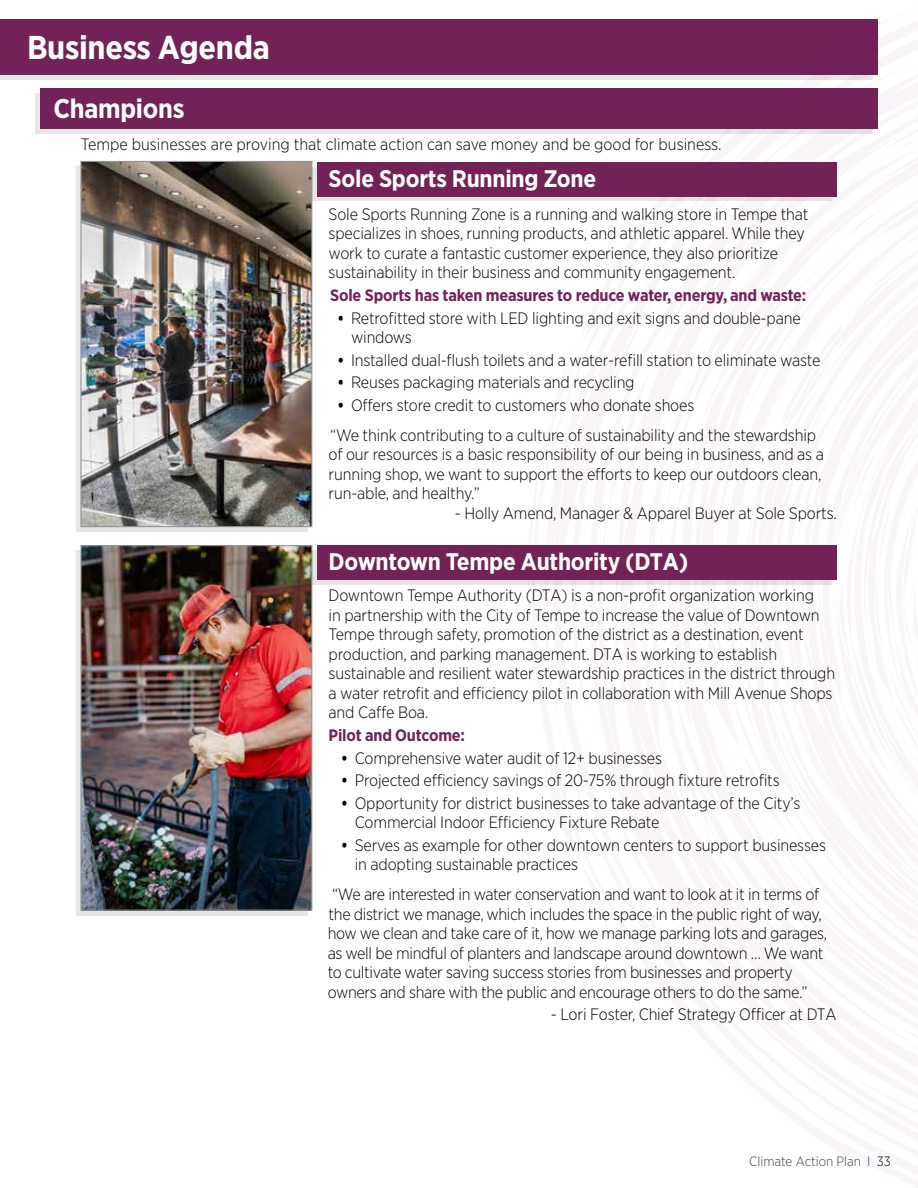
<style>
.page{position:relative;width:918px;height:1188px;background:#fff}
.page>*{position:absolute;margin:0;border:0;box-sizing:border-box;transform-origin:0 0}
.t1{font:700 33px "Gotham Narrow";letter-spacing:-.01em;color:#fff}
.t2{font:700 27px "Gotham Narrow";letter-spacing:-.01em;color:#fff}
.t3{font:700 24px "Gotham Narrow";letter-spacing:-.01em;color:#fff}
.t4{font:300 16.5px/19.5px "Gotham Narrow";letter-spacing:-.01em;color:#000}
.t5{font:700 16.5px "Gotham Narrow";letter-spacing:-.01em;color:#722257}
.t6{font:300 13.5px "Gotham Narrow";color:#414042}
.s1{font-weight:700}
.s2{color:#1b3e6f}
.s3{color:#000}
</style>
<div class="page">
<div style="left:0;top:24px;width:873px;height:56px;background:#e6e6e6"></div>
<div style="left:0;top:19px;width:878px;height:56px;background:#722257"></div>
<div style="left:76px;top:166px;width:232px;height:366px;background:#000;opacity:.1"></div>
<img style="left:82px;top:163px;width:228px;height:362px">
<div style="left:80px;top:161px;width:232px;height:366px;border:1px solid #939598"></div>
<div style="left:76px;top:550px;width:232px;height:366px;background:#e6e6e6"></div>
<img style="left:82px;top:547px;width:228px;height:362px">
<div style="left:80px;top:545px;width:232px;height:366px;border:1px solid #939598"></div>
<div style="left:35px;top:93px;width:838px;height:41px;background:#e6e6e6"></div>
<div style="left:40px;top:88px;width:838px;height:41px;background:#722257"></div>
<div style="left:312px;top:167px;width:520px;height:34px;background:#000;opacity:.1"></div>
<div style="left:317px;top:162px;width:520px;height:34px;background:#722257"></div>
<div style="left:312px;top:550px;width:520px;height:35px;background:#e6e6e6"></div>
<div style="left:317px;top:546px;width:520px;height:34px;background:#722257"></div>
<h1 class="t1" style="left:27px;top:27px;width:244px">Business Agenda</h1>
<h2 class="t2" style="left:53px;top:92px;width:133px">Champions</h2>
<p class="t4" style="left:81px;top:134px;width:642px">Tempe businesses are proving that climate action can save money and be good for business.</p>
<h3 class="t3" style="left:329px;top:163px;width:269px">Sole Sports Running Zone</h3>
<p class="t4" style="left:329px;top:204px;width:481px">Sole Sports Running Zone is a running and walking store in Tempe that specializes in shoes, running products, and athletic apparel. While they work to curate a fantastic customer experience, they also prioritize sustainability in their business and community engagement.</p>
<p class="t5" style="left:330px;top:285px;width:478px">Sole Sports has taken measures to reduce water, energy, and waste:</p>
<p class="t4" style="left:351px;top:308px;width:451px;text-indent:-14px"><span class="s1">•</span> Retrofitted store with LED lighting and exit signs and double-pane windows</p>
<p class="t4" style="left:337px;top:350px;width:484px"><span class="s1">•</span> Installed dual-flush toilets and a water-refill station to eliminate waste</p>
<p class="t4" style="left:337px;top:372px;width:299px"><span class="s1">•</span> Reuses packaging materials and recycling</p>
<p class="t4" style="left:330px;top:389px;width:488px;line-height:30px;text-indent:7px"><span class="s1">•</span> Offers store credit to customers who donate shoes<br>“We think contributing to a culture of sustainability and the stewardship</p>
<p class="t4" style="left:329px;top:444px;width:497px">of our resources is a basic responsibility of our being in business, and as a running shop, we want to support the efforts to keep our outdoors clean, run-able, and healthy.”</p>
<p class="t4" style="left:455px;top:503px;width:384px">- Holly Amend, Manager &amp; Apparel Buyer at Sole Sports.</p>
<h3 class="t3" style="left:329px;top:546px;width:361px">Downtown Tempe Authority (DTA)</h3>
<p class="t4" style="left:329px;top:585px;width:508px">Downtown Tempe Authority (DTA) is a non-profit organization working<br>in partnership with the City of Tempe to increase the value of Downtown Tempe through safety, promotion of the district as a destination, event production, and parking management. DTA is working to establish sustainable and resilient water stewardship practices in the district through a water retrofit and efficiency pilot in collaboration with Mill Avenue Shops and Caffe Boa.</p>
<p class="t5" style="left:329px;top:725px;width:138px">Pilot and Outcome:</p>
<p class="t4" style="left:341px;top:748px;width:322px"><span class="s1">•</span> Comprehensive water audit of 12+ businesses</p>
<p class="t4" style="left:341px;top:770px;width:440px"><span class="s1">•</span> Projected efficiency savings of 20-75% through fixture retrofits</p>
<p class="t4" style="left:355px;top:793px;width:447px;text-indent:-14px"><span class="s1">•</span> Opportunity for district businesses to take advantage of the City’s<br>Commercial Indoor Efficiency Fixture Rebate</p>
<p class="t4" style="left:355px;top:835px;width:473px;text-indent:-14px"><span class="s1">•</span> Serves as example for other downtown centers to support businesses in adopting sustainable practices</p>
<p class="t4" style="left:328px;top:884px;width:501px">“We are interested in water conservation and want to look at it in terms of the district we manage, which includes the space in the public right of way, how we clean and take care of it, how we manage parking lots and garages, as well be mindful of planters and landscape around downtown … We want to cultivate water saving success stories from businesses and property owners and share with the public and encourage others to do the same.”</p>
<p class="t4" style="left:551px;top:1004px;width:287px">- Lori Foster, Chief Strategy Officer at DTA</p>
<p class="t6" style="left:749px;top:1153px;width:143px">Climate Action Plan <span class="s2">I</span> <span class="s3">33</span></p>
</div>
